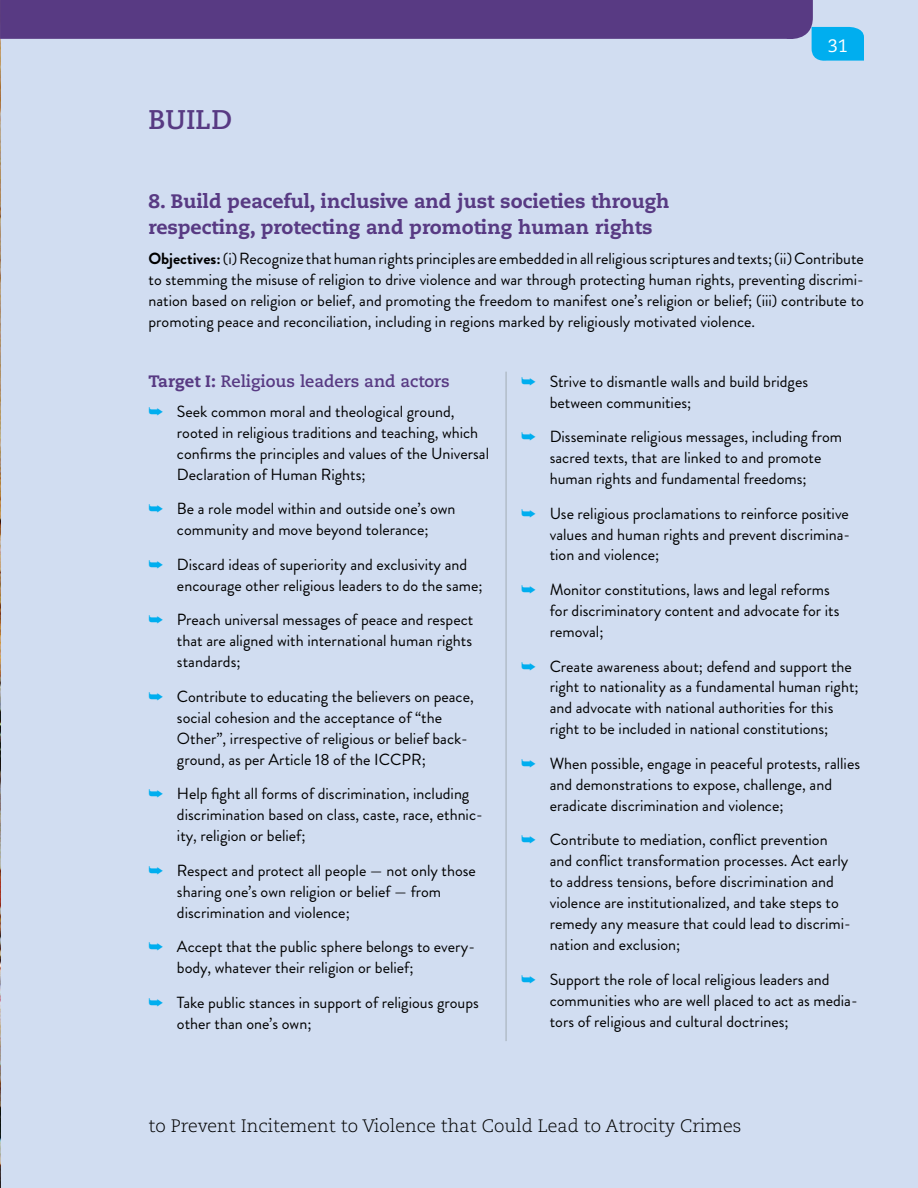
<style>
.page{position:relative;width:918px;height:1188px;background:#d1ddf1}
.page>*{position:absolute;margin:0;border:0;box-sizing:border-box;transform-origin:0 0}
.t1{font:700 27px "Caecilia LT Std";color:#583a83}
.t2{font:800 19.5px/25.5px "Caecilia LT Std";color:#583a83}
.t3{font:300 18px "Caecilia LT Std";color:#000}
.t4{font:18px "Caecilia LT Std";color:#fff}
.t5{font:700 16.5px "Caecilia LT Std";color:#583a83}
.t6{font:16.2px/21px "Brandon Grotesque";color:#000}
.s1{font-weight:700}
.s2{font-weight:800}
.s3{color:#00aeef}
</style>
<div class="page">
<hr style="left:506px;top:372px;width:1px;height:669px;background:#a2acb4">
<img style="left:0;top:0;width:1px;height:1188px">
<svg style="left:0;top:0;width:864px;height:63px"></svg>
<h1 class="t1" style="left:148px;top:103px;width:86px">BUILD</h1>
<p class="t4" style="left:828px;top:35px;width:22px">31</p>
<p class="t2" style="left:148px;top:189px;width:523px">8. Build peaceful, inclusive and just societies through respecting, protecting and promoting human rights</p>
<p class="t6" style="left:148px;top:248px;width:717px;text-align:justify"><span class="s1">Objectives:</span> (i) Recognize that human rights principles are embedded in all religious scriptures and texts; (ii) Contribute to stemming the misuse of religion to drive violence and war through protecting human rights, preventing discrimi&shy;nation based on religion or belief, and promoting the freedom to manifest one’s religion or belief; (iii) contribute to promoting peace and reconciliation, including in regions marked by religiously motivated violence.</p>
<p class="t5" style="left:148px;top:371px;width:303px"><span class="s2">Target I:</span> Religious leaders and actors</p>
<p class="t6" style="left:177px;top:401px;width:314px;text-indent:-28px"><span class="s3">➥</span> Seek common moral and theological ground, rooted in religious traditions and teaching, which confirms the principles and values of the Universal Declaration of Human Rights;</p>
<p class="t6" style="left:148px;top:499px;width:309px;text-align:center"><span class="s3">➥</span> Be a role model within and outside one’s own community and move beyond tolerance;</p>
<p class="t6" style="left:177px;top:554px;width:307px;text-indent:-28px"><span class="s3">➥</span> Discard ideas of superiority and exclusivity and encourage other religious leaders to do the same;</p>
<p class="t6" style="left:177px;top:610px;width:298px;text-align:justify;text-indent:-28px"><span class="s3">➥</span> Preach universal messages of peace and respect that are aligned with international human rights standards;</p>
<p class="t6" style="left:177px;top:686px;width:298px;text-indent:-28px"><span class="s3">➥</span> Contribute to educating the believers on peace, social cohesion and the acceptance of “the Other”, irrespective of religious or belief back&shy;ground, as per Article 18 of the ICCPR;</p>
<p class="t6" style="left:177px;top:784px;width:307px;text-indent:-28px"><span class="s3">➥</span> Help fight all forms of discrimination, including discrimination based on class, caste, race, ethnic&shy;ity, religion or belief;</p>
<p class="t6" style="left:177px;top:860px;width:300px;text-indent:-28px"><span class="s3">➥</span> Respect and protect all people — not only those sharing one’s own religion or belief — from discrimination and violence;</p>
<p class="t6" style="left:177px;top:937px;width:300px;text-indent:-28px"><span class="s3">➥</span> Accept that the public sphere belongs to every&shy;body, whatever their religion or belief;</p>
<p class="t6" style="left:177px;top:992px;width:303px;text-indent:-28px"><span class="s3">➥</span> Take public stances in support of religious groups other than one’s own;</p>
<p class="t6" style="left:550px;top:371px;width:260px;text-indent:-28px"><span class="s3">➥</span> Strive to dismantle walls and build bridges between communities;</p>
<p class="t6" style="left:521px;top:426px;width:322px;text-align:center"><span class="s3">➥</span> Disseminate religious messages, including from sacred texts, that are linked to and promote<br>human rights and fundamental freedoms;</p>
<p class="t6" style="left:550px;top:503px;width:302px;text-align:justify;text-indent:-28px"><span class="s3">➥</span> Use religious proclamations to reinforce positive values and human rights and prevent discrimina&shy;tion and violence;</p>
<p class="t6" style="left:550px;top:579px;width:291px;text-indent:-28px"><span class="s3">➥</span> Monitor constitutions, laws and legal reforms for discriminatory content and advocate for its removal;</p>
<p class="t6" style="left:550px;top:656px;width:311px;text-indent:-28px"><span class="s3">➥</span> Create awareness about; defend and support the right to nationality as a fundamental human right; and advocate with national authorities for this right to be included in national constitutions;</p>
<p class="t6" style="left:550px;top:753px;width:312px;text-indent:-28px"><span class="s3">➥</span> When possible, engage in peaceful protests, rallies and demonstrations to expose, challenge, and eradicate discrimination and violence;</p>
<p class="t6" style="left:550px;top:830px;width:303px;text-indent:-28px"><span class="s3">➥</span> Contribute to mediation, conflict prevention and conflict transformation processes. Act early to address tensions, before discrimination and violence are institutionalized, and take steps to remedy any measure that could lead to discrimi&shy;nation and exclusion;</p>
<p class="t6" style="left:550px;top:969px;width:309px;text-indent:-28px"><span class="s3">➥</span> Support the role of local religious leaders and communities who are well placed to act as media&shy;tors of religious and cultural doctrines;</p>
<p class="t3" style="left:148px;top:1115px;width:594px">to Prevent Incitement to Violence that Could Lead to Atrocity Crimes</p>
</div>
